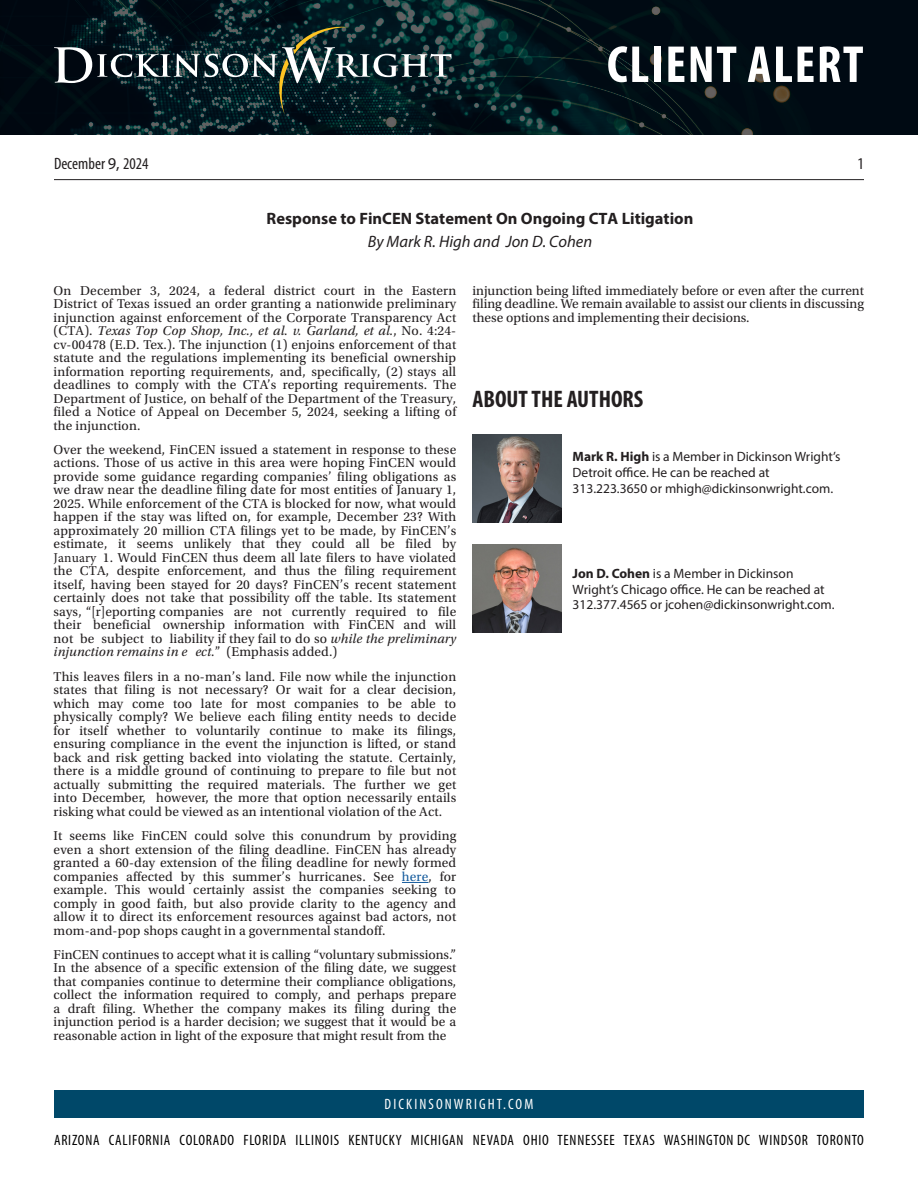
<style>
.page{position:relative;width:918px;height:1188px;background:#fff}
.page>*{position:absolute;margin:0;border:0;box-sizing:border-box;transform-origin:0 0}
.t1{font:700 condensed 52.5px "Myriad Pro";letter-spacing:.03em;color:#fff}
.t2{font:700 condensed 24px "Myriad Pro";color:#231f20}
.t3{font:700 16.5px/23.2px "Myriad Pro";color:#231f20;text-align:center}
.t4{font:condensed 16.5px "Myriad Pro";color:#231f20}
.t5{font:condensed 15px "Myriad Pro";letter-spacing:.05em;color:#000}
.t6{font:condensed 15px "Myriad Pro";letter-spacing:.14em;color:#fff}
.Copy{font:13.5px/13.5px "Utopia Std";letter-spacing:.01em;color:#231f20;text-align:justify}
.t7{font:13.5px/15.8px "Myriad Pro";color:#231f20}
.s1{font-stretch:normal}
.s2{font-weight:400;font-style:italic}
.s3{font-style:italic}
.s4{font-family:"Minion Pro"}
.s5{color:#175d9e}
.s6{font-weight:700}
</style>
<div class="page">
<hr style="left:54px;top:179px;width:810px;height:1px;background:#231f20">
<svg style="left:0;top:0;width:918px;height:135px;fill:#000b13"></svg>
<div style="left:54px;top:1090px;width:810px;height:28px;background:#004869"></div>
<svg style="left:54px;top:27px;width:397px;height:88px"></svg>
<img style="left:472px;top:434px;width:90px;height:88px">
<img style="left:472px;top:545px;width:90px;height:88px">
<svg style="left:402px;top:882px;width:26px;height:1px"></svg>
<p class="t4" style="left:54px;top:154px;width:96px">December <span class="s1">9,</span> 2024</p>
<h1 class="t1" style="left:607px;top:32px;width:258px">CLIENT ALERT</h1>
<p class="t3" style="left:267px;top:206px;width:428px">Response to FinCEN Statement On Ongoing CTA Litigation<br><span class="s2">By Mark R. High and Jon D. Cohen</span></p>
<p class="t4" style="left:858px;top:154px;width:8px">1</p>
<p class="Copy" style="left:54px;top:284px;width:404px">On December 3, 2024, a federal district court in the Eastern District of Texas issued an order granting a nationwide preliminary injunction against enforcement of the Corporate Transparency Act (CTA). <span class="s3">Texas Top Cop Shop, Inc., et al. v. Garland, et al.</span>, No. 4:24- cv-00478 (E.D. Tex.). The injunction (1) enjoins enforcement of that statute and the regulations implementing its beneficial ownership information reporting requirements, and, specifically, (2) stays all deadlines to comply with the CTA’s reporting requirements. The Department of Justice, on behalf of the Department of the Treasury, filed a Notice of Appeal on December 5, 2024, seeking a lifting of the injunction.</p>
<p class="Copy" style="left:54px;top:443px;width:404px">Over the weekend, FinCEN issued a statement in response to these actions. Those of us active in this area were hoping FinCEN would provide some guidance regarding companies’ filing obligations as we draw near the deadline filing date for most entities of January 1, 2025. While enforcement of the CTA is blocked for now, what would happen if the stay was lifted on, for example, December 23? With approximately 20 million CTA filings yet to be made, by FinCEN’s estimate, it seems unlikely that they could all be filed by <span class="s4">January</span> 1. Would FinCEN thus deem all late filers to have violated the CTA, despite enforcement, and thus the filing requirement itself, having been stayed for 20 days? FinCEN’s recent statement certainly does not take that possibility off the table. Its statement says, “[r]eporting companies are not currently required to file their beneficial ownership information with FinCEN and will not be subject to liability if they fail to do so <span class="s3">while the preliminary injunction remains in e ect.</span>” (Emphasis added.)</p>
<p class="Copy" style="left:54px;top:670px;width:404px">This leaves filers in a no-man’s land. File now while the injunction states that filing is not necessary? Or wait for a clear decision, which may come too late for most companies to be able to physically comply? We believe each filing entity needs to decide for itself whether to voluntarily continue to make its filings, ensuring compliance in the event the injunction is lifted, or stand back and risk getting backed into violating the statute. Certainly, there is a middle ground of continuing to prepare to file but not actually submitting the required materials. The further we get into December, however, the more that option necessarily entails risking what could be viewed as an intentional violation of the Act.</p>
<p class="Copy" style="left:54px;top:829px;width:404px">It seems like FinCEN could solve this conundrum by providing even a short extension of the filing deadline. FinCEN has already granted a 60-day extension of the filing deadline for newly formed companies affected by this summer’s hurricanes. See <span class="s5">here</span>, for example. This would certainly assist the companies seeking to comply in good faith, but also provide clarity to the agency and allow it to direct its enforcement resources against bad actors, not mom-and-pop shops caught in a governmental standoff.</p>
<p class="Copy" style="left:54px;top:948px;width:404px">FinCEN continues to accept what it is calling “voluntary submissions.” In the absence of a specific extension of the filing date, we suggest that companies continue to determine their compliance obligations, collect the information required to comply, and perhaps prepare a draft filing. Whether the company makes its filing during the injunction period is a harder decision; we suggest that it would be a reasonable action in light of the exposure that might result from the</p>
<p class="Copy" style="left:472px;top:284px;width:393px">injunction being lifted immediately before or even after the current filing deadline. We remain available to assist our clients in discussing these options and implementing their decisions.</p>
<p class="t2" style="left:472px;top:384px;width:172px">ABOUT THE AUTHORS</p>
<p class="t7" style="left:573px;top:449px;width:269px"><span class="s6">Mark R. High</span> is a Member in Dickinson Wright’s<br>Detroit office. He can be reached at<br>313.223.3650 or mhigh@dickinsonwright.com.</p>
<p class="t7" style="left:573px;top:565px;width:264px"><span class="s6">Jon D. Cohen</span> is a Member in Dickinson<br>Wright’s Chicago office. He can be reached at<br>312.377.4565 or jcohen@dickinsonwright.com.</p>
<p class="t6" style="left:385px;top:1095px;width:150px">DICKINSONWRIGHT.COM</p>
<p class="t5" style="left:54px;top:1131px;width:811px">ARIZONA CALIFORNIA COLORADO FLORIDA ILLINOIS KENTUCKY MICHIGAN NEVADA OHIO TENNESSEE TEXAS WASHINGTON DC WINDSOR TORONTO</p>
</div>
